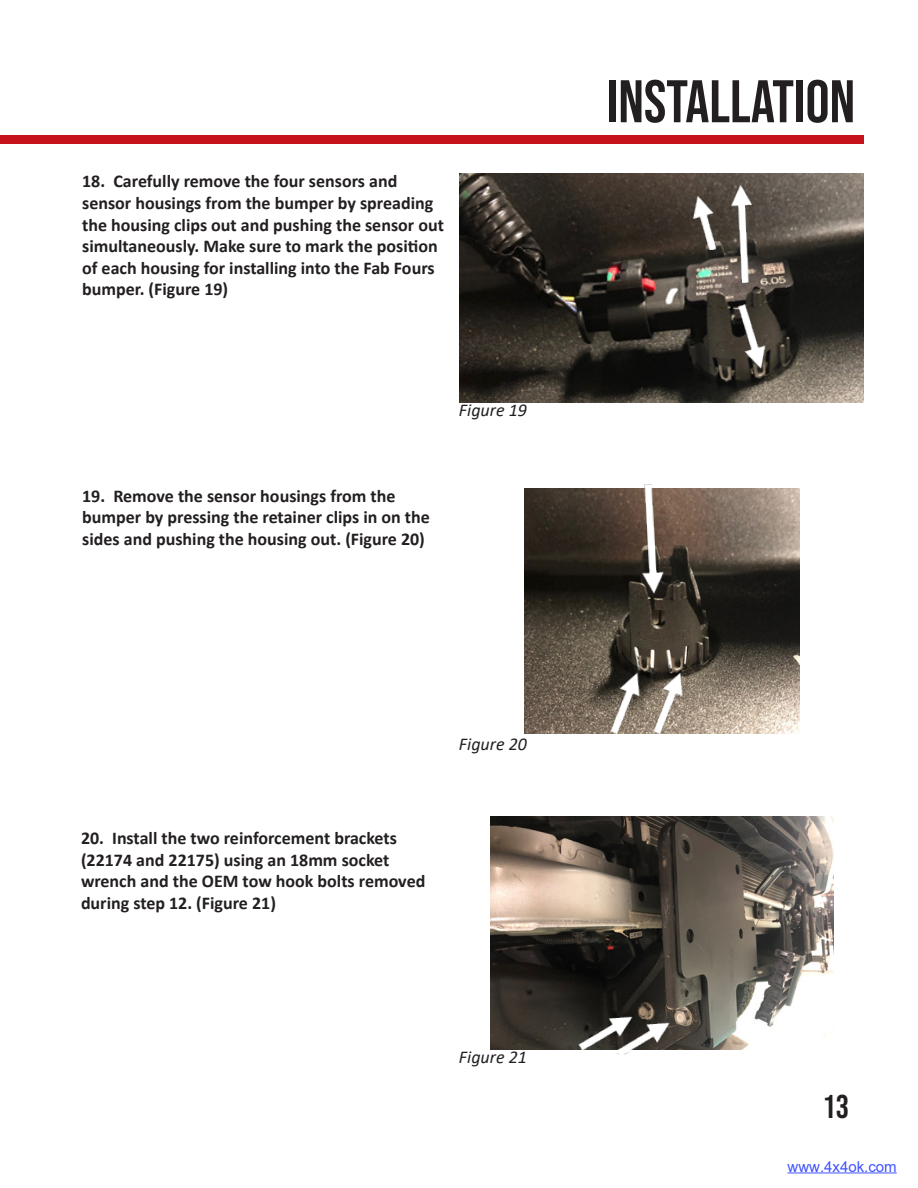
<style>
.page{position:relative;width:918px;height:1188px;background:#fff}
.page>*{position:absolute;margin:0;border:0;box-sizing:border-box;transform-origin:0 0}
.t1{font:60px "Bebas Neue";color:#231f20}
.t2{font:33px "Bebas Neue";color:#231f20}
.t3{font:700 18px/21.6px "Calibri";color:#231f20}
.t4{font:italic 18px "Calibri";color:#231f20}
.t5{font:15px "Arial";color:#4054ff}
</style>
<div class="page">
<div style="left:0;top:135px;width:864px;height:9px;background:#c6131b"></div>
<img style="left:490px;top:817px;width:343px;height:233px">
<img style="left:459px;top:174px;width:405px;height:229px">
<img style="left:675px;top:174px;width:43px;height:76px">
<img style="left:718px;top:173px;width:43px;height:110px">
<img style="left:739px;top:305px;width:43px;height:85px">
<img style="left:525px;top:488px;width:274px;height:245px">
<img style="left:632px;top:484px;width:43px;height:130px">
<img style="left:611px;top:651px;width:42px;height:82px">
<img style="left:653px;top:651px;width:48px;height:82px">
<img style="left:579px;top:995px;width:74px;height:55px">
<img style="left:616px;top:1000px;width:75px;height:55px">
<hr style="left:788px;top:1173px;width:109px;height:1px;background:#4054ff">
<p class="t3" style="left:82px;top:170px;width:363px">18. Carefully remove the four sensors and sensor housings from the bumper by spreading the housing clips out and pushing the sensor out simultaneously. Make sure to mark the position of each housing for installing into the Fab Fours bumper. (Figure 19)</p>
<p class="t3" style="left:82px;top:485px;width:349px">19. Remove the sensor housings from the bumper by pressing the retainer clips in on the sides and pushing the housing out. (Figure 20)</p>
<p class="t4" style="left:459px;top:398px;width:69px">Figure 19</p>
<p class="t3" style="left:81px;top:827px;width:346px">20. Install the two reinforcement brackets (22174 and 22175) using an 18mm socket wrench and the OEM tow hook bolts removed during step 12. (Figure 21)</p>
<p class="t4" style="left:459px;top:732px;width:69px">Figure 20</p>
<p class="t4" style="left:459px;top:1045px;width:69px">Figure 21</p>
<p class="t1" style="left:607px;top:68px;width:250px">INSTALLATION</p>
<h2 class="t2" style="left:823px;top:1088px;width:28px">13</h2>
<p class="t5" style="left:788px;top:1156px;width:111px">www.4x4ok.com</p>
</div>
